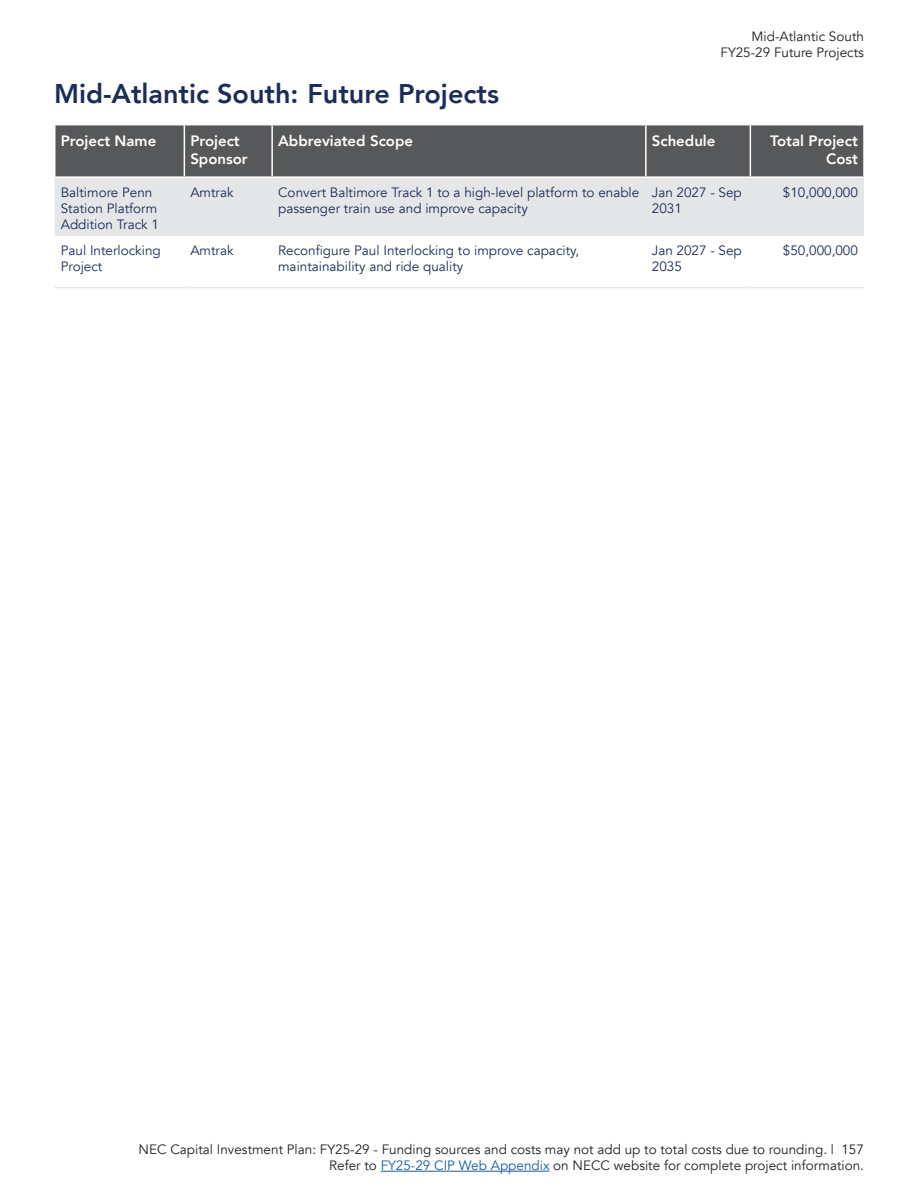
<style>
.page{position:relative;width:918px;height:1188px;background:#fff}
.page>*{position:absolute;margin:0;border:0;box-sizing:border-box;transform-origin:0 0}
.NEC_37_-_Header_2_NONTOC{font:800 27px "Avenir";color:#1b2c58}
.NEC_37_-_Table_Header_2__White{font:800 15px/18px "Avenir";color:#fff}
.Table_Font__Regular{font:13.5px/16.2px "Avenir";color:#1b2c58}
.t1{font:13.5px/16.2px "Avenir";color:#231f20;text-align:right}
.s1{color:#175d9e}
</style>
<div class="page">
<div style="left:56px;top:125px;width:807px;height:51px;background:#57585a"></div>
<div style="left:55px;top:178px;width:809px;height:56px;background:#e4e6e7"></div>
<hr style="left:184px;top:125px;width:1px;height:51px;background:#fff">
<hr style="left:271px;top:125px;width:2px;height:51px;background:#fff">
<hr style="left:645px;top:125px;width:2px;height:51px;background:#fff">
<hr style="left:750px;top:125px;width:1px;height:51px;background:#fff">
<hr style="left:55px;top:234px;width:129px;height:2px;background:#e6e7e9">
<hr style="left:55px;top:287px;width:129px;height:1px;background:#e6e7e9">
<hr style="left:184px;top:234px;width:88px;height:2px;background:#e6e7e9">
<hr style="left:184px;top:287px;width:88px;height:1px;background:#e6e7e9">
<hr style="left:272px;top:234px;width:374px;height:2px;background:#e6e7e9">
<hr style="left:272px;top:287px;width:374px;height:1px;background:#e6e7e9">
<hr style="left:646px;top:234px;width:104px;height:2px;background:#e6e7e9">
<hr style="left:750px;top:234px;width:114px;height:2px;background:#e6e7e9">
<hr style="left:646px;top:287px;width:104px;height:1px;background:#e6e7e9">
<hr style="left:750px;top:287px;width:114px;height:1px;background:#e6e7e9">
<hr style="left:381px;top:1171px;width:169px;height:1px;background:#175d9e">
<p class="t1" style="left:720px;top:28px;width:145px">Mid-Atlantic South<br>FY25-29 Future Projects</p>
<p class="NEC_37_-_Header_2_NONTOC" style="left:54px;top:69px;width:447px">Mid-Atlantic South: Future Projects</p>
<p class="NEC_37_-_Table_Header_2__White" style="left:61px;top:130px;width:97px">Project Name</p>
<p class="NEC_37_-_Table_Header_2__White" style="left:190px;top:130px;width:59px">Project<br>Sponsor</p>
<p class="NEC_37_-_Table_Header_2__White" style="left:278px;top:130px;width:137px">Abbreviated Scope</p>
<p class="NEC_37_-_Table_Header_2__White" style="left:652px;top:130px;width:65px">Schedule</p>
<p class="NEC_37_-_Table_Header_2__White" style="left:770px;top:130px;width:89px;text-align:right">Total Project<br>Cost</p>
<p class="Table_Font__Regular" style="left:61px;top:184px;width:100px">Baltimore Penn<br>Station Platform<br>Addition Track 1</p>
<p class="Table_Font__Regular" style="left:190px;top:184px;width:45px">Amtrak</p>
<p class="Table_Font__Regular" style="left:278px;top:184px;width:363px">Convert Baltimore Track 1 to a high-level platform to enable passenger train use and improve capacity</p>
<p class="Table_Font__Regular" style="left:652px;top:184px;width:92px">Jan 2027 - Sep<br>2031</p>
<p class="Table_Font__Regular" style="left:783px;top:184px;width:77px">$10,000,000</p>
<p class="Table_Font__Regular" style="left:61px;top:242px;width:102px">Paul Interlocking<br>Project</p>
<p class="Table_Font__Regular" style="left:190px;top:242px;width:45px">Amtrak</p>
<p class="Table_Font__Regular" style="left:278px;top:242px;width:303px">Reconfigure Paul Interlocking to improve capacity, maintainability and ride quality</p>
<p class="Table_Font__Regular" style="left:652px;top:242px;width:92px">Jan 2027 - Sep<br>2035</p>
<p class="Table_Font__Regular" style="left:783px;top:242px;width:77px">$50,000,000</p>
<p class="t1" style="left:139px;top:1141px;width:727px">NEC Capital Investment Plan: FY25-29 - Funding sources and costs may not add up to total costs due to rounding. | 157<br>Refer to <span class="s1">FY25-29 CIP Web Appendix</span> on NECC website for complete project information.</p>
</div>
